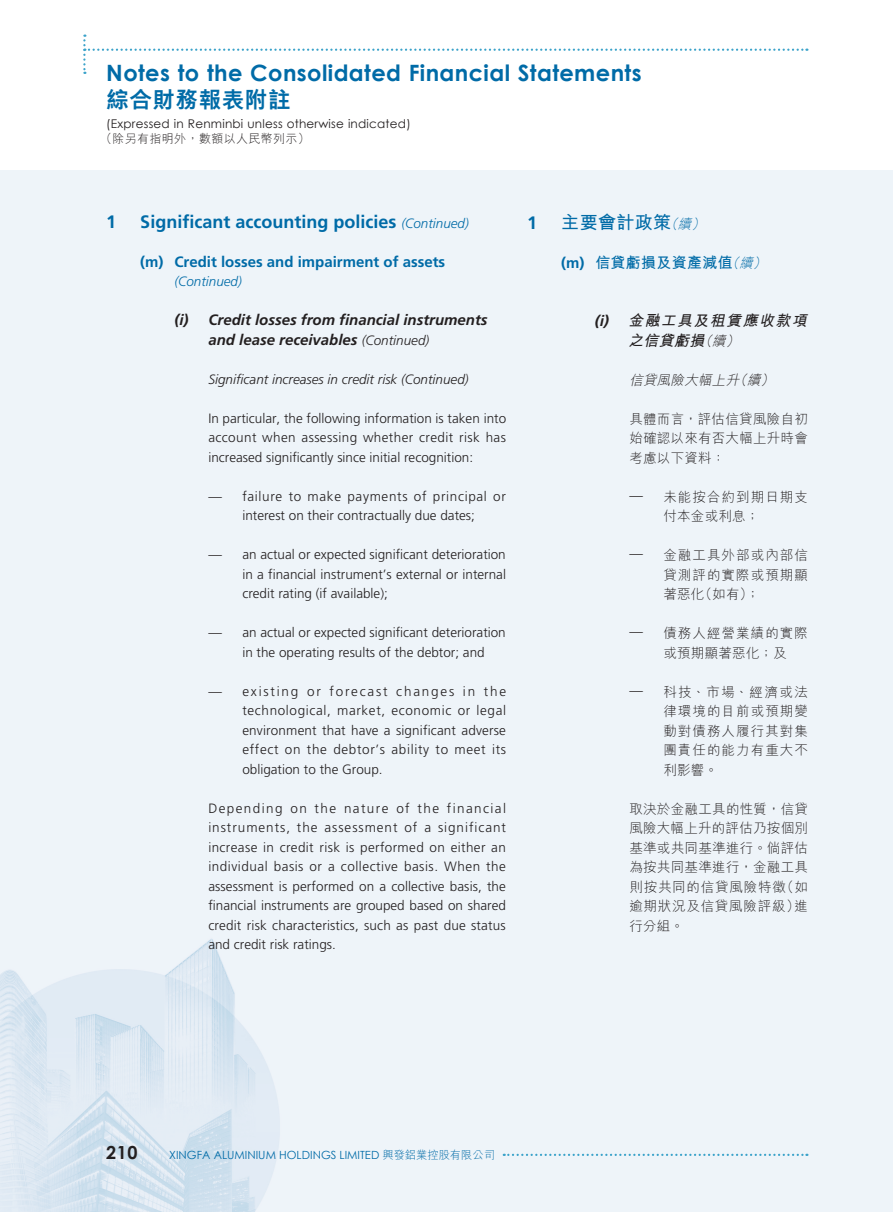
<style>
.page{position:relative;width:893px;height:1212px;background:#fff}
.page>*{position:absolute;margin:0;border:0;box-sizing:border-box;transform-origin:0 0}
.t1{font:700 22.5px "Century Gothic";letter-spacing:.02em;color:#006ba7}
.t2{font:800 22.5px "M Hei HK";letter-spacing:.025em;color:#006ba7}
.t3{font:700 18px "Frutiger LT Std";color:#006ba7}
.t4{font:700 18px "M Hei HK";letter-spacing:.02em;color:#006ba7}
.t5{font:700 18px "Century Gothic";color:#231f20}
.t6{font:italic 700 15px/19.5px "Frutiger LT Std";color:#231f20}
.t7{font:700 15px "Frutiger LT Std";color:#006ba7}
.t8{font:italic 700 15px/19.5px "M Hei HK";color:#231f20}
.t9{font:700 15px "M Hei HK";letter-spacing:.02em;color:#006ba7}
.t10{font:300 13.5px/19.5px "Frutiger LT Std";color:#231f20;text-align:justify}
.t11{font:300 13.5px/19.5px "M Hei HK";letter-spacing:.06em;color:#231f20;text-align:justify}
.t12{font:italic 300 13.5px "Frutiger LT Std";color:#231f20}
.t13{font:300 13.5px/19.5px "M Hei HK";letter-spacing:.08em;color:#231f20}
.t14{font:italic 300 13.5px "M Hei HK";color:#231f20}
.t15{font:italic 300 13.5px "Frutiger LT Std";color:#006ba7}
.t16{font:12px "Century Gothic";letter-spacing:.02em;color:#231f20}
.t17{font:300 12px "M Hei HK";letter-spacing:.03em;color:#231f20}
.t18{font:11.25px "Century Gothic";color:#006ba7}
.s1{font-weight:300;font-style:italic;font-size:13.5px}
.s2{font-weight:300;font-size:13.5px}
.s3{font-family:"Frutiger LT Std"}
.s4{font-family:"M Hei HK";font-weight:300}
</style>
<div class="page">
<div style="left:0;top:170px;width:893px;height:1042px;background:#eef4f9"></div>
<img style="left:0;top:939px;width:280px;height:273px">
<svg style="left:83px;top:35px;width:724px;height:39px"></svg>
<svg style="left:504px;top:1154px;width:303px;height:2px"></svg>
<h1 class="t1" style="left:106px;top:55px;width:537px">Notes to the Consolidated Financial Statements</h1>
<h1 class="t2" style="left:106px;top:89px;width:186px">綜合財務報表附註</h1>
<p class="t16" style="left:106px;top:115px;width:306px">(Expressed in Renminbi unless otherwise indicated)</p>
<p class="t17" style="left:100px;top:132px;width:211px">（除另有指明外，數額以人民幣列示）</p>
<h2 class="t3" style="left:106px;top:211px;width:12px">1</h2>
<h2 class="t3" style="left:140px;top:211px;width:330px">Significant accounting policies <span class="s1">(Continued)</span></h2>
<p class="t7" style="left:140px;top:253px;width:306px">(m) Credit losses and impairment of assets</p>
<p class="t15" style="left:174px;top:274px;width:69px">(Continued)</p>
<p class="t6" style="left:208px;top:310px;width:281px;text-indent:-34px">(i) Credit losses from financial instruments and lease receivables <span class="s2">(Continued)</span></p>
<p class="t12" style="left:208px;top:371px;width:262px">Significant increases in credit risk (Continued)</p>
<p class="t10" style="left:208px;top:408px;width:299px">In particular, the following information is taken into account when assessing whether credit risk has increased significantly since initial recognition:</p>
<p class="t10" style="left:208px;top:486px;width:299px;text-align:center">— failure to make payments of principal or interest on their contractually due dates;</p>
<p class="t10" style="left:242px;top:545px;width:265px;text-indent:-34px">— an actual or expected significant deterioration in a financial instrument’s external or internal credit rating (if available);</p>
<p class="t10" style="left:242px;top:623px;width:265px;text-indent:-34px">— an actual or expected significant deterioration in the operating results of the debtor; and</p>
<p class="t10" style="left:242px;top:681px;width:265px;text-indent:-34px">— existing or forecast changes in the technological, market, economic or legal environment that have a significant adverse effect on the debtor’s ability to meet its obligation to the Group.</p>
<p class="t10" style="left:208px;top:798px;width:299px">Depending on the nature of the financial instruments, the assessment of a significant increase in credit risk is performed on either an individual basis or a collective basis. When the assessment is performed on a collective basis, the financial instruments are grouped based on shared credit risk characteristics, such as past due status and credit risk ratings.</p>
<h2 class="t3" style="left:527px;top:212px;width:12px">1</h2>
<h2 class="t4" style="left:561px;top:209px;width:148px">主要會計政策<span class="s1">（續）</span></h2>
<p class="t9" style="left:561px;top:251px;width:209px"><span class="s3">(m)</span> 信貸虧損及資產減值<span class="s1">（續）</span></p>
<p class="t8" style="left:628px;top:310px;width:184px;text-indent:-34px"><span class="s3">(i)</span> 金融工具及租賃應收款項之信貸虧損<span class="s2">（續）</span></p>
<p class="t14" style="left:629px;top:373px;width:149px">信貸風險大幅上升（續）</p>
<p class="t11" style="left:629px;top:409px;width:180px">具體而言，評估信貸風險自初始確認以來有否大幅上升時會考慮以下資料：</p>
<p class="t13" style="left:663px;top:487px;width:146px;text-indent:-34px"><span class="s3">—</span> 未能按合約到期日期支付本金或利息；</p>
<p class="t11" style="left:663px;top:545px;width:146px;text-indent:-34px"><span class="s3">—</span> 金融工具外部或內部信貸測評的實際或預期顯著惡化（如有）；</p>
<p class="t13" style="left:663px;top:623px;width:146px;text-indent:-34px"><sup>—</sup> 債務人經營業績的實際或預期顯著惡化；及</p>
<p class="t11" style="left:663px;top:682px;width:146px;text-indent:-34px"><span class="s3">—</span> 科技、市場、經濟或法律環境的目前或預期變動對債務人履行其對集團責任的能力有重大不利影響。</p>
<p class="t11" style="left:629px;top:799px;width:180px">取決於金融工具的性質，信貸風險大幅上升的評估乃按個別基準或共同基準進行。倘評估為按共同基準進行，金融工具則按共同的信貸風險特徵（如逾期狀況及信貸風險評級）進行分組。</p>
<h2 class="t5" style="left:106px;top:1139px;width:33px">210</h2>
<p class="t18" style="left:169px;top:1147px;width:327px">XINGFA ALUMINIUM HOLDINGS LIMITED <span class="s4">興發鋁業控股有限公司</span></p>
</div>
